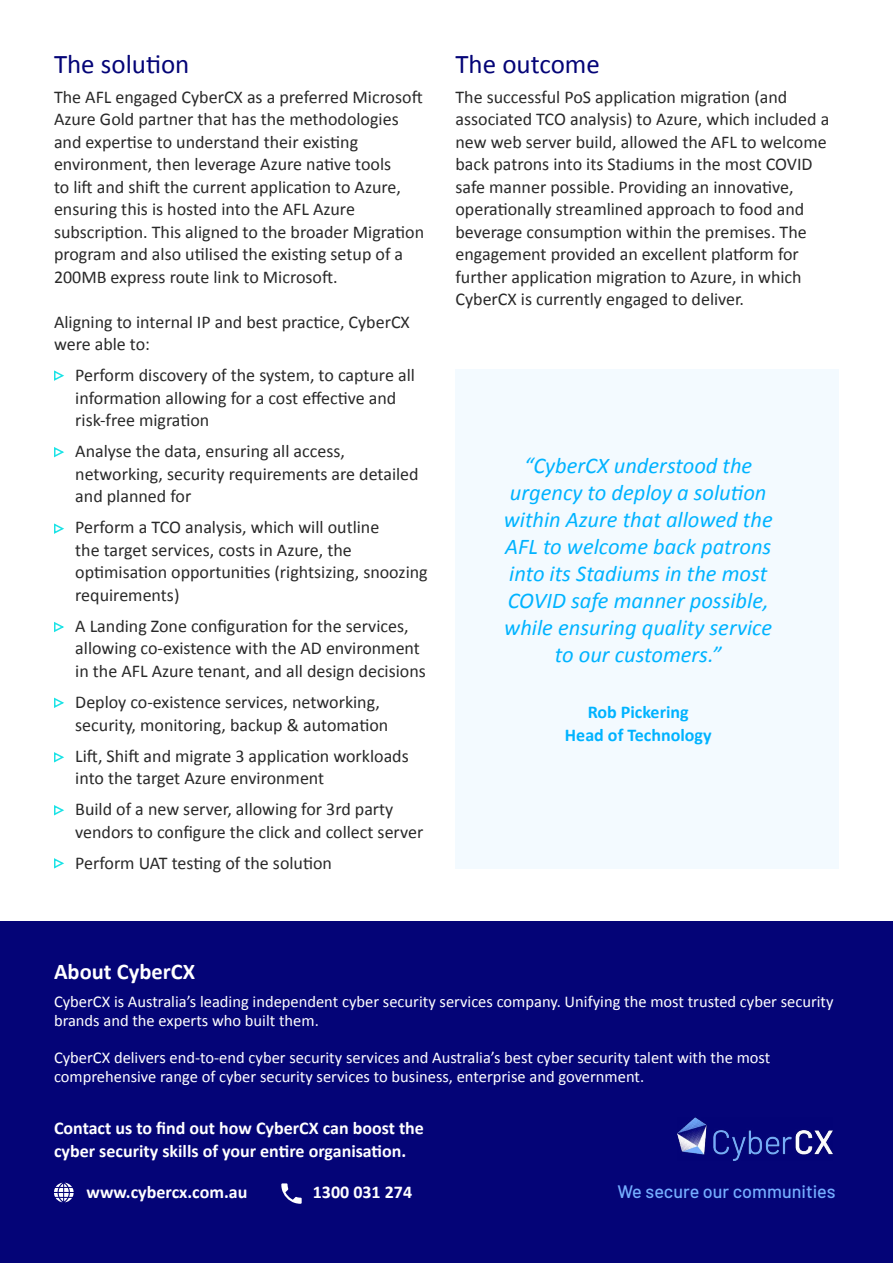
<style>
.page{position:relative;width:893px;height:1263px;background:#fff}
.page>*{position:absolute;margin:0;border:0;box-sizing:border-box;transform-origin:0 0}
.t1{font:27px "Calibri";color:#040477}
.t2{font:italic 22.5px/27px "Calibri";color:#00b3ff;text-align:center}
.t3{font:700 22.5px "Calibri";color:#fff}
.t4{font:18px/22.5px "Calibri";color:#292929}
.t5{font:700 18px/22.5px "Calibri";color:#fff}
.t6{font:700 18px/22.5px "Calibri";color:#00b3ff;text-align:center}
.t7{font:500 18px "Barlow";color:#75aeff}
.t8{font:16.5px/19.5px "Calibri";color:#fff}
</style>
<div class="page">
<div style="left:455px;top:369px;width:384px;height:499px;background:#f3faff"></div>
<div style="left:0;top:921px;width:893px;height:342px;background:#040477"></div>
<svg style="left:281px;top:1183px;width:21px;height:21px"></svg>
<svg style="left:54px;top:1183px;width:20px;height:19px"></svg>
<img style="left:678px;top:1117px;width:154px;height:43px">
<svg style="left:54px;top:370px;width:10px;height:11px"></svg>
<svg style="left:54px;top:523px;width:10px;height:11px"></svg>
<svg style="left:54px;top:447px;width:10px;height:11px"></svg>
<svg style="left:54px;top:622px;width:10px;height:11px"></svg>
<svg style="left:54px;top:697px;width:10px;height:11px"></svg>
<svg style="left:54px;top:752px;width:10px;height:11px"></svg>
<svg style="left:54px;top:805px;width:10px;height:11px"></svg>
<svg style="left:54px;top:858px;width:10px;height:11px"></svg>
<h1 class="t1" style="left:54px;top:47px;width:137px">The solution</h1>
<p class="t4" style="left:54px;top:85px;width:372px">The AFL engaged CyberCX as a preferred Microsoft Azure Gold partner that has the methodologies and expertise to understand their existing environment, then leverage Azure native tools<br>to lift and shift the current application to Azure, ensuring this is hosted into the AFL Azure subscription. This aligned to the broader Migration program and also utilised the existing setup of a 200MB express route link to Microsoft.</p>
<p class="t4" style="left:54px;top:310px;width:357px">Aligning to internal IP and best practice, CyberCX were able to:</p>
<p class="t4" style="left:75px;top:363px;width:341px">Perform discovery of the system, to capture all information allowing for a cost effective and risk-free migration</p>
<p class="t4" style="left:75px;top:439px;width:345px">Analyse the data, ensuring all access, networking, security requirements are detailed and planned for</p>
<p class="t4" style="left:75px;top:515px;width:354px">Perform a TCO analysis, which will outline<br>the target services, costs in Azure, the optimisation opportunities (rightsizing, snoozing requirements)</p>
<p class="t4" style="left:75px;top:614px;width:352px">A Landing Zone configuration for the services, allowing co-existence with the AD environment in the AFL Azure tenant, and all design decisions</p>
<p class="t4" style="left:75px;top:690px;width:315px">Deploy co-existence services, networking, security, monitoring, backup &amp; automation</p>
<p class="t4" style="left:75px;top:743px;width:335px">Lift, Shift and migrate 3 application workloads into the target Azure environment</p>
<p class="t4" style="left:75px;top:797px;width:350px">Build of a new server, allowing for 3rd party vendors to configure the click and collect server</p>
<p class="t4" style="left:75px;top:850px;width:258px">Perform UAT testing of the solution</p>
<h1 class="t1" style="left:455px;top:47px;width:146px">The outcome</h1>
<p class="t4" style="left:455px;top:85px;width:375px">The successful PoS application migration (and associated TCO analysis) to Azure, which included a new web server build, allowed the AFL to welcome back patrons into its Stadiums in the most COVID safe manner possible. Providing an innovative, operationally streamlined approach to food and beverage consumption within the premises. The engagement provided an excellent platform for further application migration to Azure, in which CyberCX is currently engaged to deliver.</p>
<p class="t2" style="left:504px;top:451px;width:270px">“CyberCX understood the urgency to deploy a solution within Azure that allowed the<br>AFL to welcome back patrons into its Stadiums in the most<br>COVID safe manner possible, while ensuring quality service to our customers.”</p>
<p class="t6" style="left:565px;top:700px;width:148px">Rob Pickering<br>Head of Technology</p>
<p class="t3" style="left:54px;top:955px;width:143px">About CyberCX</p>
<p class="t8" style="left:54px;top:991px;width:781px">CyberCX is Australia’s leading independent cyber security services company. Unifying the most trusted cyber security brands and the experts who built them.</p>
<p class="t8" style="left:54px;top:1047px;width:718px">CyberCX delivers end-to-end cyber security services and Australia’s best cyber security talent with the most comprehensive range of cyber security services to business, enterprise and government.</p>
<p class="t5" style="left:54px;top:1116px;width:371px">Contact us to find out how CyberCX can boost the cyber security skills of your entire organisation.</p>
<p class="t5" style="left:87px;top:1180px;width:162px">www.cybercx.com.au</p>
<p class="t5" style="left:313px;top:1180px;width:101px">1300 031 274</p>
<p class="t7" style="left:617px;top:1178px;width:220px">We secure our communities</p>
</div>
